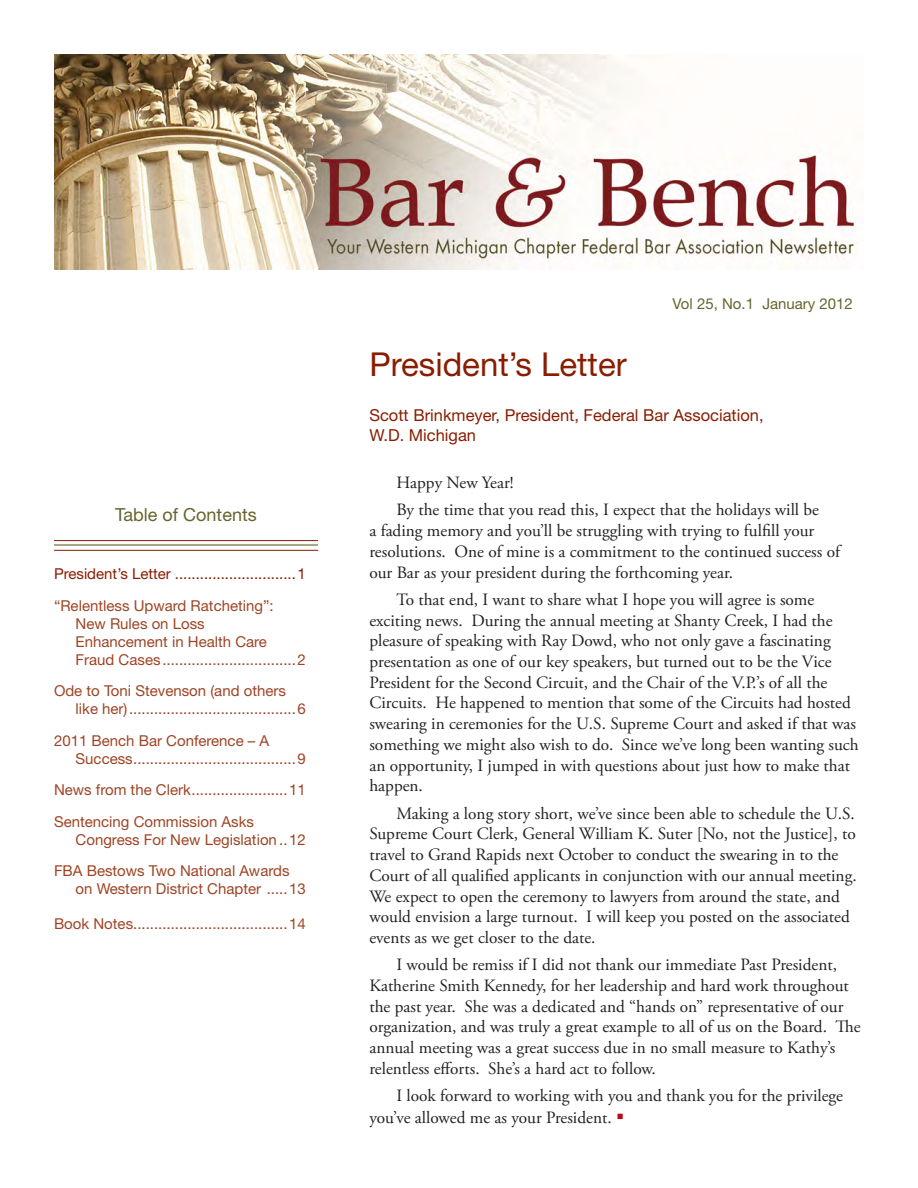
<style>
.page{position:relative;width:918px;height:1188px;background:#fff}
.page>*{position:absolute;margin:0;border:0;box-sizing:border-box;transform-origin:0 0}
.Headline_-BB{font:33px "Helvetica Neue LT Std";color:#891d02}
.t1{font:18px "Helvetica Neue LT Std";color:#66642e}
.t2{font:17.25px/20.7px "Adobe Garamond Pro";color:#231f20}
.byline{font:16.5px "Helvetica Neue LT Std";color:#891d02}
.TOC_BB{font:15px/18px "Helvetica Neue LT Std";color:#9e4425}
.TOC_BB-2{font:15px "Helvetica Neue LT Std";color:#891d02}
.t3{font:15px "Helvetica Neue LT Std";color:#66642e}
.s1{color:#b50e1a}
</style>
<div class="page">
<img style="left:54px;top:54px;width:803px;height:216px">
<hr style="left:54px;top:540px;width:264px;height:1px;background:#891d02">
<hr style="left:54px;top:550px;width:264px;height:1px;background:#891d02">
<hr style="left:54px;top:544px;width:264px;height:2px;background:#66642e">
<p class="t1" style="left:115px;top:504px;width:143px">Table of Contents</p>
<p class="TOC_BB-2" style="left:54px;top:565px;width:253px">President’s Letter .............................1</p>
<p class="TOC_BB" style="left:76px;top:596px;width:232px;text-indent:-22px">“Relentless Upward Ratcheting”:<br>New Rules on Loss<br>Enhancement in Health Care<br>Fraud Cases................................2</p>
<p class="TOC_BB" style="left:76px;top:682px;width:232px;text-indent:-22px">Ode to Toni Stevenson (and others like her)........................................6</p>
<p class="TOC_BB" style="left:76px;top:731px;width:232px;text-indent:-22px">2011 Bench Bar Conference – A<br>Success.......................................9</p>
<p class="TOC_BB" style="left:54px;top:781px;width:253px">News from the Clerk.......................11</p>
<p class="TOC_BB" style="left:76px;top:812px;width:232px;text-indent:-22px">Sentencing Commission Asks<br>Congress For New Legislation ..12</p>
<p class="TOC_BB" style="left:76px;top:862px;width:232px;text-indent:-22px">FBA Bestows Two National Awards on Western District Chapter .....13</p>
<p class="TOC_BB" style="left:54px;top:915px;width:253px">Book Notes.....................................14</p>
<p class="Headline_-BB" style="left:369px;top:344px;width:259px">President’s Letter</p>
<p class="t3" style="left:673px;top:295px;width:182px">Vol 25, No.1 January 2012</p>
<p class="byline" style="left:369px;top:406px;width:396px">Scott Brinkmeyer, President, Federal Bar Association,</p>
<p class="byline" style="left:369px;top:426px;width:108px">W.D. Michigan</p>
<p class="t2" style="left:396px;top:473px;width:119px">Happy New Year!</p>
<p class="t2" style="left:369px;top:500px;width:472px;text-indent:27px">By the time that you read this, I expect that the holidays will be<br>a fading memory and you’ll be struggling with trying to fulfill your resolutions. One of mine is a commitment to the continued success of our Bar as your president during the forthcoming year.</p>
<p class="t2" style="left:369px;top:590px;width:491px;text-indent:27px">To that end, I want to share what I hope you will agree is some exciting news. During the annual meeting at Shanty Creek, I had the pleasure of speaking with Ray Dowd, who not only gave a fascinating presentation as one of our key speakers, but turned out to be the Vice President for the Second Circuit, and the Chair of the V.P.’s of all the Circuits. He happened to mention that some of the Circuits had hosted swearing in ceremonies for the U.S. Supreme Court and asked if that was something we might also wish to do. Since we’ve long been wanting such an opportunity, I jumped in with questions about just how to make that happen.</p>
<p class="t2" style="left:369px;top:804px;width:489px;text-indent:27px">Making a long story short, we’ve since been able to schedule the U.S.<br>Supreme Court Clerk, General William K. Suter [No, not the Justice], to travel to Grand Rapids next October to conduct the swearing in to the Court of all qualified applicants in conjunction with our annual meeting.<br>We expect to open the ceremony to lawyers from around the state, and would envision a large turnout. I will keep you posted on the associated events as we get closer to the date.</p>
<p class="t2" style="left:369px;top:955px;width:493px;text-indent:27px">I would be remiss if I did not thank our immediate Past President, Katherine Smith Kennedy, for her leadership and hard work throughout the past year. She was a dedicated and “hands on” representative of our organization, and was truly a great example to all of us on the Board. The annual meeting was a great success due in no small measure to Kathy’s relentless efforts. She’s a hard act to follow.</p>
<p class="t2" style="left:369px;top:1086px;width:475px;line-height:21.6px;text-indent:27px">I look forward to working with you and thank you for the privilege you’ve allowed me as your President. <span class="s1">▪</span></p>
</div>
